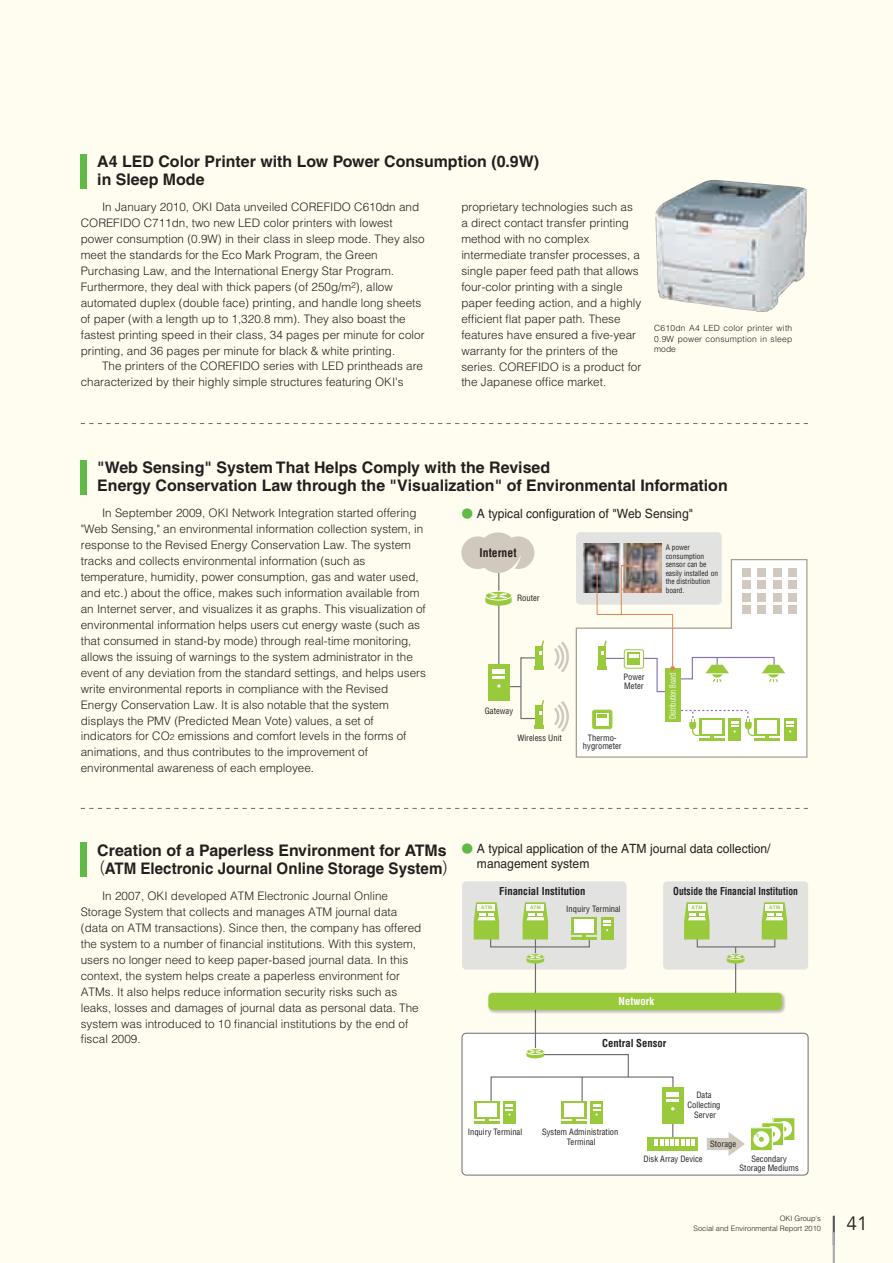
<style>
.page{position:relative;width:893px;height:1263px;background:#fffdf0}
.page>*{position:absolute;margin:0;border:0;box-sizing:border-box;transform-origin:0 0}
.t1{font:19.2px "Avenir";color:#231f20}
.t2{font:700 15.9px/18px "Helvetica";color:#231f20}
.t3{font:12.75px/14.9px "Helvetica";color:#231f20;scale:.95 1}
.t4{font:300 11.7px/15.9px "Helvetica";color:#231f20}
.t5{font:700 condensed 11.7px "Helvetica";color:#231f20}
.t6{font:700 condensed 10.65px "Helvetica";color:#231f20}
.t7{font:700 condensed 10.65px "Helvetica";color:#231f20;scale:.9 1}
.t8{font:700 condensed 10.65px "Helvetica";color:#fff}
.t9{font:condensed 8.55px/9.6px "Helvetica";color:#231f20;text-align:center}
.t10{font:300 8.55px/10.6px "Helvetica";letter-spacing:.025em;color:#231f20;text-align:justify}
.t11{font:condensed 8.55px "Helvetica";color:#fff;scale:.75 1}
.t12{font:condensed 7.5px/8.6px "Helvetica";color:#231f20}
.t13{font:300 7.5px/9.6px "Helvetica";color:#231f20;text-align:right}
.t14{font:700 4.8px "Helvetica";letter-spacing:.06em;color:#99ca3b}
.s1{font-size:8.55px}
.s2{font-family:"Gothic MB101 Pro";font-weight:300;font-size:11.7px;color:#60bb46}
.s3{font-family:"UD Shin Go Pro";font-weight:300}
</style>
<div class="page">
<hr style="left:833px;top:1215px;width:2px;height:30px;background:#57585a">
<svg style="left:833px;top:1232px;width:2px;height:31px"></svg>
<div style="left:81px;top:460px;width:6px;height:34px;background:#60bb46"></div>
<div style="left:81px;top:843px;width:6px;height:34px;background:#60bb46"></div>
<div style="left:81px;top:154px;width:6px;height:34px;background:#60bb46"></div>
<img style="left:655px;top:180px;width:152px;height:132px">
<div style="left:576px;top:532px;width:146px;height:73px;background:#e2e2e1;border-radius:4px"></div>
<svg style="left:575px;top:559px;width:233px;height:199px"></svg>
<div style="left:788px;top:569px;width:9px;height:8px;background:#d1c9bd"></div>
<div style="left:788px;top:581px;width:9px;height:8px;background:#d1c9bd"></div>
<div style="left:788px;top:593px;width:9px;height:8px;background:#d1c9bd"></div>
<div style="left:788px;top:605px;width:9px;height:8px;background:#d1c9bd"></div>
<hr style="left:699px;top:738px;width:26px;height:3px;background:#99ca3b">
<div style="left:728px;top:718px;width:13px;height:23px;background:#99ca3b"></div>
<div style="left:754px;top:718px;width:26px;height:18px;background:#99ca3b"></div>
<div style="left:757px;top:720px;width:20px;height:14px;background:#fff"></div>
<hr style="left:754px;top:738px;width:26px;height:3px;background:#99ca3b">
<div style="left:784px;top:718px;width:13px;height:23px;background:#99ca3b"></div>
<svg style="left:786px;top:721px;width:8px;height:11px"></svg>
<svg style="left:678px;top:709px;width:80px;height:31px"></svg>
<div style="left:665px;top:668px;width:15px;height:53px;background:#99ca3b"></div>
<img style="left:583px;top:543px;width:79px;height:50px">
<svg style="left:554px;top:641px;width:15px;height:31px"></svg>
<svg style="left:593px;top:710px;width:19px;height:19px"></svg>
<div style="left:592px;top:710px;width:20px;height:19px;border:1px solid #99ca3b;border-radius:2px"></div>
<svg style="left:596px;top:713px;width:12px;height:13px"></svg>
<svg style="left:598px;top:715px;width:9px;height:3px"></svg>
<svg style="left:554px;top:701px;width:15px;height:31px"></svg>
<div style="left:535px;top:705px;width:8px;height:24px;background:#99ca3b"></div>
<hr style="left:534px;top:725px;width:10px;height:4px;background:#99ca3b">
<svg style="left:596px;top:555px;width:189px;height:138px"></svg>
<div style="left:461px;top:536px;width:33px;height:33px;background:#d1c9bd;border-radius:50%"></div>
<svg style="left:485px;top:536px;width:59px;height:184px"></svg>
<div style="left:478px;top:532px;width:40px;height:41px;background:#d1c9bd;border-radius:50%"></div>
<div style="left:462px;top:1033px;width:346px;height:142px;background:#fff;border-radius:4px"></div>
<div style="left:462px;top:1033px;width:346px;height:142px;border:1px solid #6c6d70;border-radius:4px"></div>
<div style="left:462px;top:881px;width:165px;height:88px;background:#e2e2e1;border-radius:4px"></div>
<div style="left:663px;top:881px;width:145px;height:88px;background:#e2e2e1;border-radius:4px"></div>
<div style="left:697px;top:938px;width:78px;height:9px;border:1px solid #6c6d70"></div>
<svg style="left:762px;top:902px;width:25px;height:37px"></svg>
<img style="left:745px;top:992px;width:41px;height:22px">
<div style="left:488px;top:993px;width:294px;height:17px;background:#99ca3b;border-radius:4px"></div>
<div style="left:773px;top:1117px;width:22px;height:23px;background:#99ca3b"></div>
<div style="left:772px;top:1117px;width:23px;height:24px;border:1px solid #fff"></div>
<div style="left:776px;top:1121px;width:16px;height:16px;background:#fff;border-radius:50%"></div>
<div style="left:762px;top:1123px;width:22px;height:23px;background:#99ca3b"></div>
<div style="left:761px;top:1122px;width:23px;height:24px;border:1px solid #fff"></div>
<div style="left:750px;top:1128px;width:22px;height:23px;background:#99ca3b"></div>
<div style="left:750px;top:1127px;width:23px;height:24px;border:1px solid #fff"></div>
<div style="left:753px;top:1131px;width:16px;height:16px;background:#fff;border-radius:50%"></div>
<svg style="left:755px;top:1122px;width:31px;height:20px"></svg>
<svg style="left:474px;top:902px;width:271px;height:254px"></svg>
<svg style="left:81px;top:808px;width:727px;height:1px"></svg>
<svg style="left:81px;top:423px;width:727px;height:1px"></svg>
<h2 class="t2" style="left:97px;top:152px;width:443px">A4 LED Color Printer with Low Power Consumption (0.9W) in Sleep Mode</h2>
<p class="t4" style="left:81px;top:199px;width:345px;text-indent:21px">In January 2010, OKI Data unveiled COREFIDO C610dn and COREFIDO C711dn, two new LED color printers with lowest power consumption (0.9W) in their class in sleep mode. They also meet the standards for the Eco Mark Program, the Green Purchasing Law, and the International Energy Star Program.<br>Furthermore, they deal with thick papers (of 250g/m<sup>2</sup>), allow automated duplex (double face) printing, and handle long sheets of paper (with a length up to 1,320.8 mm). They also boast the fastest printing speed in their class, 34 pages per minute for color printing, and 36 pages per minute for black &amp; white printing.</p>
<p class="t4" style="left:81px;top:358px;width:344px;text-indent:21px">The printers of the COREFIDO series with LED printheads are characterized by their highly simple structures featuring OKI's</p>
<p class="t4" style="left:461px;top:199px;width:182px">proprietary technologies such as a direct contact transfer printing method with no complex intermediate transfer processes, a single paper feed path that allows four-color printing with a single paper feeding action, and a highly efficient flat paper path. These features have ensured a five-year warranty for the printers of the series. COREFIDO is a product for the Japanese office market.</p>
<p class="t10" style="left:654px;top:322px;width:140px">C610dn A4 LED color printer with 0.9W power consumption in sleep mode</p>
<h2 class="t2" style="left:97px;top:458px;width:632px">"Web Sensing" System That Helps Comply with the Revised<br>Energy Conservation Law through the "Visualization" of Environmental Information</h2>
<p class="t4" style="left:81px;top:505px;width:347px;text-indent:21px">In September 2009, OKI Network Integration started offering "Web Sensing," an environmental information collection system, in response to the Revised Energy Conservation Law. The system tracks and collects environmental information (such as temperature, humidity, power consumption, gas and water used, and etc.) about the office, makes such information available from an Internet server, and visualizes it as graphs. This visualization of environmental information helps users cut energy waste (such as that consumed in stand-by mode) through real-time monitoring, allows the issuing of warnings to the system administrator in the event of any deviation from the standard settings, and helps users write environmental reports in compliance with the Revised Energy Conservation Law. It is also notable that the system displays the PMV (Predicted Mean Vote) values, a set of indicators for CO<span class="s1">2</span> emissions and comfort levels in the forms of animations, and thus contributes to the improvement of environmental awareness of each employee.</p>
<p class="t3" style="left:461px;top:506px;width:245px"><span class="s2">●</span> A typical configuration of "Web Sensing"</p>
<p class="t12" style="left:666px;top:543px;width:54px">A power consumption sensor can be easily installed on the distribution board.</p>
<p class="t5" style="left:480px;top:545px;width:39px">Internet</p>
<p class="t9" style="left:517px;top:593px;width:24px">Router</p>
<p class="t11" style="left:667px;top:719px;width:63px;rotate:-90deg">Distribution Board</p>
<p class="t9" style="left:623px;top:673px;width:23px;line-height:8.6px;text-align:left">Power<br>Meter</p>
<p class="t9" style="left:485px;top:706px;width:30px">Gateway</p>
<p class="t9" style="left:517px;top:733px;width:46px">Wireless Unit</p>
<p class="t9" style="left:583px;top:733px;width:40px;line-height:8.6px">Thermo&shy;hygrometer</p>
<h2 class="t2" style="left:90px;top:841px;width:369px;text-align:center">Creation of a Paperless Environment for ATMs<span class="s3">（</span>ATM Electronic Journal Online Storage System<span class="s3">）</span></h2>
<p class="t4" style="left:81px;top:888px;width:342px;text-indent:21px">In 2007, OKI developed ATM Electronic Journal Online Storage System that collects and manages ATM journal data (data on ATM transactions). Since then, the company has offered the system to a number of financial institutions. With this system, users no longer need to keep paper-based journal data. In this context, the system helps create a paperless environment for ATMs. It also helps reduce information security risks such as leaks, losses and damages of journal data as personal data. The system was introduced to 10 financial institutions by the end of fiscal 2009.</p>
<p class="t3" style="left:477px;top:841px;width:311px;text-indent:-16px"><span class="s2">●</span> A typical application of the ATM journal data collection/ management system</p>
<p class="t6" style="left:499px;top:884px;width:88px">Financial Institution</p>
<p class="t7" style="left:673px;top:884px;width:140px">Outside the Financial Institution</p>
<p class="t14" style="left:481px;top:904px;width:12px">ATM</p>
<p class="t14" style="left:691px;top:904px;width:12px">ATM</p>
<p class="t14" style="left:769px;top:904px;width:12px">ATM</p>
<p class="t14" style="left:530px;top:904px;width:12px">ATM</p>
<p class="t9" style="left:566px;top:904px;width:56px">Inquiry Terminal</p>
<p class="t8" style="left:619px;top:994px;width:37px">Network</p>
<p class="t6" style="left:602px;top:1036px;width:66px">Central Sensor</p>
<p class="t9" style="left:468px;top:1127px;width:56px">Inquiry Terminal</p>
<p class="t9" style="left:542px;top:1127px;width:78px">System Administration<br>Terminal</p>
<p class="t9" style="left:687px;top:1090px;width:35px">Data<br>Collecting<br>Server</p>
<p class="t9" style="left:710px;top:1139px;width:27px">Storage</p>
<p class="t9" style="left:643px;top:1154px;width:61px">Disk Array Device</p>
<p class="t9" style="left:740px;top:1154px;width:61px">Secondary<br>Storage Mediums</p>
<p class="t13" style="left:694px;top:1214px;width:129px">OKI Group's<br>Social and Environmental Report 2010</p>
<h1 class="t1" style="left:847px;top:1213px;width:23px">41</h1>
</div>
